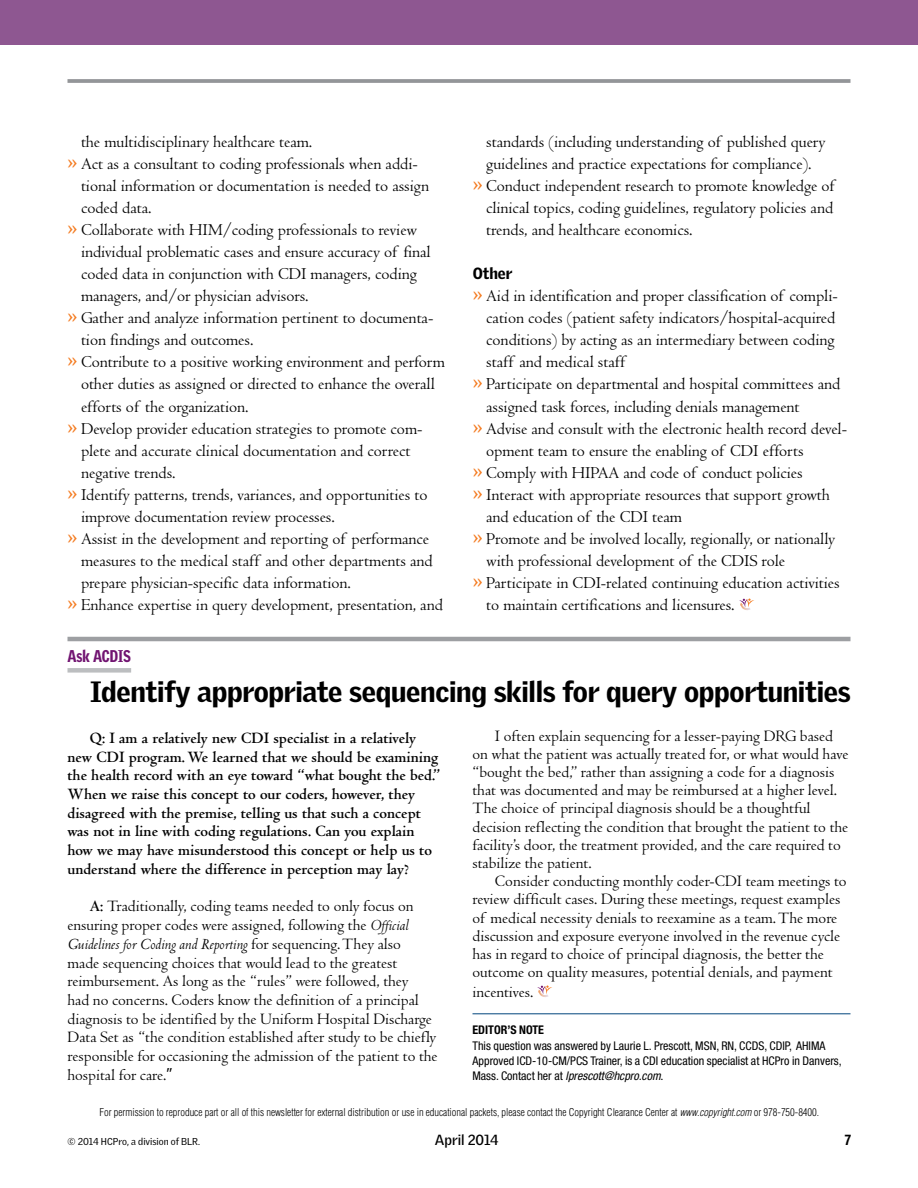
<style>
.page{position:relative;width:918px;height:1188px;background:#fff}
.page>*{position:absolute;margin:0;border:0;box-sizing:border-box;transform-origin:0 0}
.t1{font:900 28.5px "Griffith Gothic";letter-spacing:-.01em;color:#000}
.t2{font:17.25px "Centaur MT Std";letter-spacing:-.005em;color:#000}
.t3{font:16.5px/18.1px "Centaur MT Std";color:#000}
.t4{font:700 16.5px/18.8px "Centaur MT Std";color:#000}
.t5{font:900 16.5px "Griffith Gothic Cond";letter-spacing:-.005em;color:#711471}
.t6{font:900 15.75px "Griffith Gothic";color:#000}
.t7{font:700 14.25px "Griffith Gothic";color:#000}
.t8{font:900 14.25px "Griffith Gothic Cond";color:#000}
.t9{font:condensed 12px/15.1px "Helvetica Neue LT Std";color:#000}
.t10{font:700 condensed 12px "Helvetica Neue LT Std";color:#000}
.t11{font:300 condensed 10.5px "Helvetica LT Std";letter-spacing:-.005em;color:#000}
.t12{font:9.75px "Griffith Gothic";color:#000}
.s1{font-family:"Griffith Gothic";font-size:21px;color:#f47b20}
.s2{font-style:italic}
.s3{font-family:"Griffith Gothic";font-stretch:normal}
.s4{font-weight:700}
.s5{font-family:"Griffith Gothic"}
</style>
<div class="page">
<hr style="left:68px;top:79px;width:782px;height:4px;background:#999b9e">
<svg style="left:739px;top:599px;width:15px;height:11px"></svg>
<div style="left:0;top:0;width:918px;height:45px;background:#8e5791"></div>
<hr style="left:68px;top:637px;width:782px;height:4px;background:#9d9fa2">
<div style="left:68px;top:668px;width:63px;height:5px;background:#bcbec0"></div>
<hr style="left:472px;top:1013px;width:378px;height:1px;background:#00447c">
<svg style="left:537px;top:986px;width:15px;height:11px"></svg>
<p class="t2" style="left:81px;top:132px;width:233px">the multidisciplinary healthcare team.</p>
<p class="t2" style="left:68px;top:154px;width:352px"><span class="s1">»</span> Act as a consultant to coding professionals when addi-</p>
<p class="t2" style="left:81px;top:176px;width:350px">tional information or documentation is needed to assign</p>
<p class="t2" style="left:81px;top:198px;width:72px">coded data.</p>
<p class="t2" style="left:68px;top:220px;width:351px"><span class="s1">»</span> Collaborate with HIM/coding professionals to review</p>
<p class="t2" style="left:81px;top:242px;width:351px">individual problematic cases and ensure accuracy of final</p>
<p class="t2" style="left:81px;top:264px;width:337px">coded data in conjunction with CDI managers, coding</p>
<p class="t2" style="left:81px;top:286px;width:229px">managers, and/or physician advisors.</p>
<p class="t2" style="left:68px;top:309px;width:367px"><span class="s1">»</span> Gather and analyze information pertinent to documenta-</p>
<p class="t2" style="left:81px;top:331px;width:174px">tion findings and outcomes.</p>
<p class="t2" style="left:68px;top:353px;width:379px"><span class="s1">»</span> Contribute to a positive working environment and perform</p>
<p class="t2" style="left:81px;top:375px;width:355px">other duties as assigned or directed to enhance the overall</p>
<p class="t2" style="left:81px;top:397px;width:169px">efforts of the organization.</p>
<p class="t2" style="left:68px;top:419px;width:357px"><span class="s1">»</span> Develop provider education strategies to promote com-</p>
<p class="t2" style="left:81px;top:441px;width:331px">plete and accurate clinical documentation and correct</p>
<p class="t2" style="left:81px;top:463px;width:96px">negative trends.</p>
<p class="t2" style="left:68px;top:485px;width:362px"><span class="s1">»</span> Identify patterns, trends, variances, and opportunities to</p>
<p class="t2" style="left:81px;top:507px;width:255px">improve documentation review processes.</p>
<p class="t2" style="left:68px;top:529px;width:363px"><span class="s1">»</span> Assist in the development and reporting of performance</p>
<p class="t2" style="left:81px;top:551px;width:353px">measures to the medical staff and other departments and</p>
<p class="t2" style="left:81px;top:573px;width:271px">prepare physician-specific data information.</p>
<p class="t2" style="left:68px;top:595px;width:377px"><span class="s1">»</span> Enhance expertise in query development, presentation, and</p>
<p class="t2" style="left:486px;top:132px;width:341px">standards (including understanding of published query</p>
<p class="t2" style="left:486px;top:154px;width:327px">guidelines and practice expectations for compliance).</p>
<p class="t2" style="left:473px;top:176px;width:363px"><span class="s1">»</span> Conduct independent research to promote knowledge of</p>
<p class="t2" style="left:486px;top:198px;width:349px">clinical topics, coding guidelines, regulatory policies and</p>
<p class="t2" style="left:486px;top:220px;width:208px">trends, and healthcare economics.</p>
<p class="t6" style="left:473px;top:264px;width:41px">Other</p>
<p class="t2" style="left:473px;top:286px;width:367px"><span class="s1">»</span> Aid in identification and proper classification of compli-</p>
<p class="t2" style="left:486px;top:309px;width:351px">cation codes (patient safety indicators/hospital-acquired</p>
<p class="t2" style="left:486px;top:331px;width:350px">conditions) by acting as an intermediary between coding</p>
<p class="t2" style="left:486px;top:353px;width:141px">staff and medical staff</p>
<p class="t2" style="left:473px;top:375px;width:369px"><span class="s1">»</span> Participate on departmental and hospital committees and</p>
<p class="t2" style="left:486px;top:397px;width:315px">assigned task forces, including denials management</p>
<p class="t2" style="left:473px;top:419px;width:376px"><span class="s1">»</span> Advise and consult with the electronic health record devel-</p>
<p class="t2" style="left:486px;top:441px;width:319px">opment team to ensure the enabling of CDI efforts</p>
<p class="t2" style="left:473px;top:463px;width:332px"><span class="s1">»</span> Comply with HIPAA and code of conduct policies</p>
<p class="t2" style="left:473px;top:485px;width:359px"><span class="s1">»</span> Interact with appropriate resources that support growth</p>
<p class="t2" style="left:486px;top:507px;width:197px">and education of the CDI team</p>
<p class="t2" style="left:473px;top:529px;width:364px"><span class="s1">»</span> Promote and be involved locally, regionally, or nationally</p>
<p class="t2" style="left:486px;top:551px;width:300px">with professional development of the CDIS role</p>
<p class="t2" style="left:473px;top:573px;width:368px"><span class="s1">»</span> Participate in CDI-related continuing education activities</p>
<p class="t2" style="left:486px;top:595px;width:250px">to maintain certifications and licensures.</p>
<p class="t5" style="left:68px;top:646px;width:65px">Ask ACDIS</p>
<h1 class="t1" style="left:90px;top:675px;width:762px">Identify appropriate sequencing skills for query opportunities</h1>
<p class="t3" style="left:473px;top:727px;width:377px;text-indent:22px">I often explain sequencing for a lesser-paying DRG based on what the patient was actually treated for, or what would have “bought the bed,” rather than assigning a code for a diagnosis that was documented and may be reimbursed at a higher level.<br>The choice of principal diagnosis should be a thoughtful decision reflecting the condition that brought the patient to the facility’s door, the treatment provided, and the care required to stabilize the patient.</p>
<p class="t3" style="left:473px;top:872px;width:376px;text-indent:22px">Consider conducting monthly coder-CDI team meetings to review difficult cases. During these meetings, request examples of medical necessity denials to reexamine as a team. The more discussion and exposure everyone involved in the revenue cycle has in regard to choice of principal diagnosis, the better the outcome on quality measures, potential denials, and payment</p>
<p class="t3" style="left:473px;top:983px;width:62px">incentives.</p>
<p class="t10" style="left:472px;top:1023px;width:73px">EDITOR’S NOTE</p>
<p class="t9" style="left:472px;top:1038px;width:371px">This question was answered by Laurie L. Prescott, MSN, RN, CCDS, CDIP, AHIMA<br>Approved ICD-10-CM/PCS Trainer, is a CDI education specialist at HCPro in Danvers,<br>Mass. Contact her at <span class="s2">lprescott@hcpro.com</span><span class="s3">.</span></p>
<p class="t4" style="left:67px;top:729px;width:374px;text-indent:23px">Q: I am a relatively new CDI specialist in a relatively new CDI program. We learned that we should be examining the health record with an eye toward “what bought the bed.” When we raise this concept to our coders, however, they disagreed with the premise, telling us that such a concept was not in line with coding regulations. Can you explain how we may have misunderstood this concept or help us to understand where the difference in perception may lay?</p>
<p class="t3" style="left:67px;top:897px;width:372px;line-height:18.8px;text-indent:22px"><span class="s4">A:</span> Traditionally, coding teams needed to only focus on ensuring proper codes were assigned, following the <span class="s2">Official Guidelines for Coding and Reporting</span> for sequencing. They also<br>made sequencing choices that would lead to the greatest reimbursement. As long as the “rules” were followed, they<br>had no concerns. Coders know the definition of a principal diagnosis to be identified by the Uniform Hospital Discharge Data Set as “the condition established after study to be chiefly responsible for occasioning the admission of the patient to the hospital for care.<span class="s5">”</span></p>
<p class="t11" style="left:99px;top:1106px;width:721px">For permission to reproduce part or all of this newsletter for external distribution or use in educational packets, please contact the Copyright Clearance Center at <span class="s2">www.copyright.com</span> or 978-750-8400.</p>
<p class="t12" style="left:68px;top:1136px;width:134px">© 2014 HCPro, a division of BLR.</p>
<p class="t7" style="left:435px;top:1132px;width:65px">April 2014</p>
<p class="t8" style="left:845px;top:1132px;width:8px">7</p>
</div>
